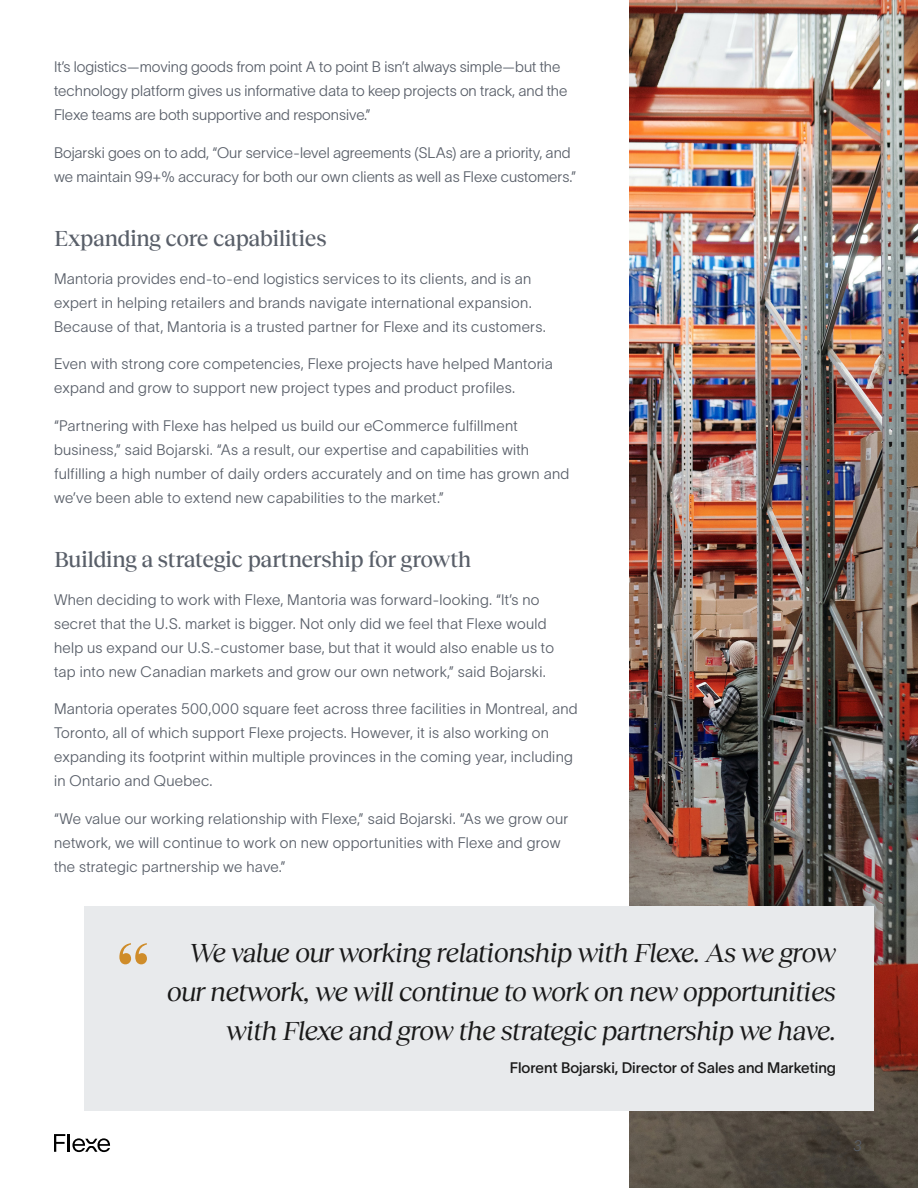
<style>
.page{position:relative;width:918px;height:1188px;background:#fff}
.page>*{position:absolute;margin:0;border:0;box-sizing:border-box;transform-origin:0 0}
.Quote___Text{font:italic 27px/39px "Reckless Neue";letter-spacing:-.02em;color:#191919;text-align:right}
.t1{font:500 22.5px "Reckless Neue";letter-spacing:-.02em;color:#595f69}
.t2{font:15px/24px "TWK Lausanne 200";letter-spacing:.02em;color:#595f69}
.t3{font:15px/24px "TWK Lausanne 200";color:#595f69}
.Quote___Name{font:15px "TWK Lausanne 450";color:#191919}
.t4{font:italic 15px "TWK Lausanne 200";color:#595f69}
</style>
<div class="page">
<img style="left:630px;top:0;width:288px;height:1188px">
<div style="left:84px;top:906px;width:789px;height:205px;background:#e8eaec"></div>
<svg style="left:119px;top:943px;width:28px;height:21px"></svg>
<svg style="left:54px;top:1134px;width:56px;height:18px"></svg>
<p class="t3" style="left:54px;top:54px;width:515px">It’s logistics—moving goods from point A to point B isn’t always simple—but the technology platform gives us informative data to keep projects on track, and the<br>Flexe teams are both supportive and responsive.”</p>
<p class="t3" style="left:54px;top:139px;width:524px">Bojarski goes on to add, “Our service-level agreements (SLAs) are a priority, and we maintain 99+% accuracy for both our own clients as well as Flexe customers.”</p>
<p class="t1" style="left:54px;top:223px;width:274px">Expanding core capabilities</p>
<p class="t2" style="left:54px;top:265px;width:493px">Mantoria provides end-to-end logistics services to its clients, and is an expert in helping retailers and brands navigate international expansion.<br>Because of that, Mantoria is a trusted partner for Flexe and its customers.</p>
<p class="t2" style="left:54px;top:351px;width:500px">Even with strong core competencies, Flexe projects have helped Mantoria expand and grow to support new project types and product profiles.</p>
<p class="t2" style="left:54px;top:412px;width:517px">“Partnering with Flexe has helped us build our eCommerce fulfillment business,” said Bojarski. “As a result, our expertise and capabilities with fulfilling a high number of daily orders accurately and on time has grown and we’ve been able to extend new capabilities to the market.”</p>
<p class="t1" style="left:54px;top:544px;width:419px">Building a strategic partnership for growth</p>
<p class="t2" style="left:54px;top:586px;width:502px">When deciding to work with Flexe, Mantoria was forward-looking. “It’s no secret that the U.S. market is bigger. Not only did we feel that Flexe would help us expand our U.S.-customer base, but that it would also enable us to tap into new Canadian markets and grow our own network,” said Bojarski.</p>
<p class="t2" style="left:54px;top:696px;width:525px">Mantoria operates 500,000 square feet across three facilities in Montreal, and Toronto, all of which support Flexe projects. However, it is also working on expanding its footprint within multiple provinces in the coming year, including in Ontario and Quebec.</p>
<p class="t2" style="left:54px;top:805px;width:516px">“We value our working relationship with Flexe,” said Bojarski. “As we grow our network, we will continue to work on new opportunities with Flexe and grow the strategic partnership we have.”</p>
<p class="Quote___Text" style="left:167px;top:932px;width:671px">We value our working relationship with Flexe. As we grow our network, we will continue to work on new opportunities with Flexe and grow the strategic partnership we have.</p>
<p class="Quote___Name" style="left:510px;top:1057px;width:328px">Florent Bojarski, Director of Sales and Marketing</p>
<p class="t4" style="left:853px;top:1135px;width:10px">3</p>
</div>
